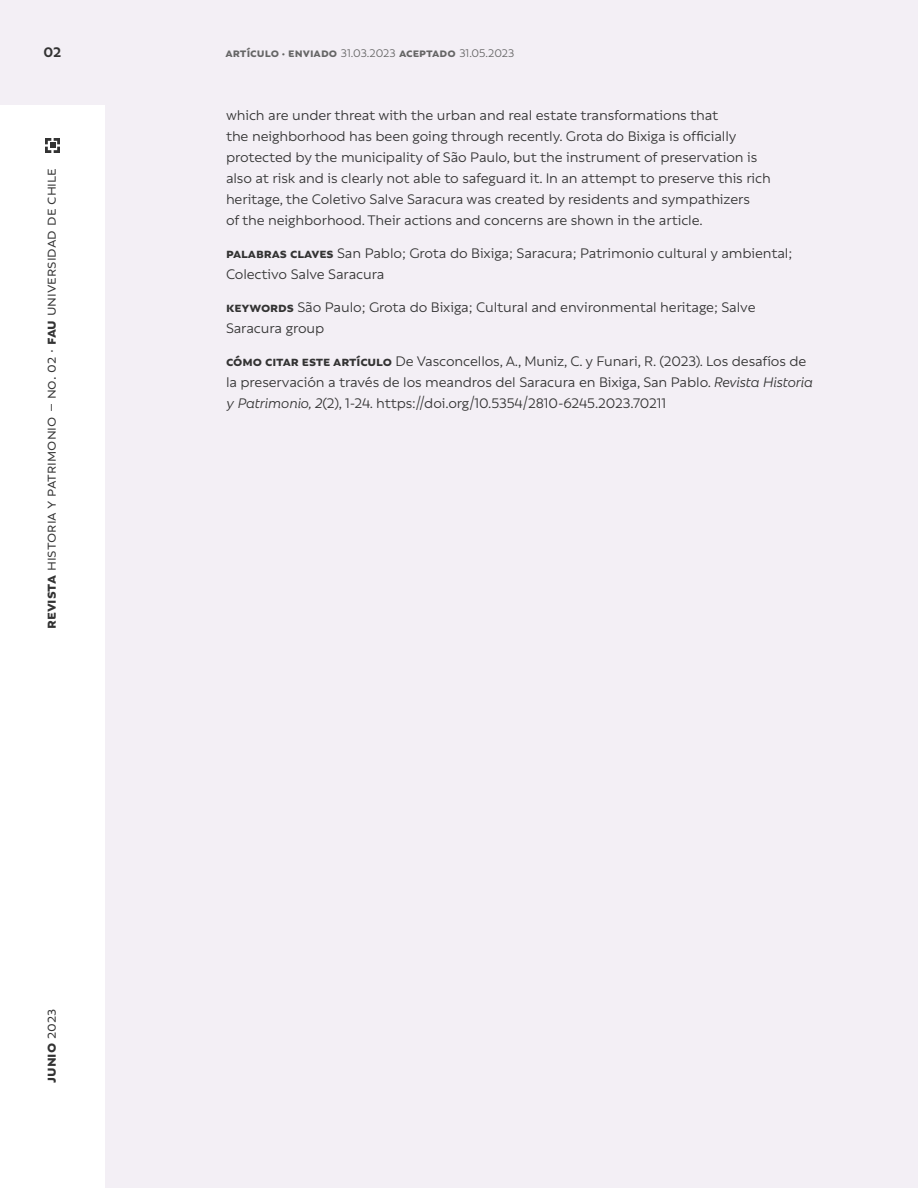
<style>
.page{position:relative;width:918px;height:1188px;background:#f3eff5}
.page>*{position:absolute;margin:0;border:0;box-sizing:border-box;transform-origin:0 0}
.t1{font:16.5px "Rebrand Txt";color:#333}
.t2{font:700 16.5px "Rebrand Txt";color:#333}
.t3{font:15px/21px "Rebrand Txt";letter-spacing:-.005em;color:#333}
.t4{font:700 15px "Rebrand Txt";color:#333}
.t5{font:700 13.5px "Rebrand Txt";color:#666}
.s1{font-family:"Rebrand Dis";font-weight:400;font-size:12px}
.s2{font-weight:700}
.s3{font-weight:400}
.s4{font-style:italic}
</style>
<div class="page">
<div style="left:0;top:105px;width:105px;height:1083px;background:#fff"></div>
<svg style="left:45px;top:138px;width:15px;height:15px"></svg>
<p class="t4" style="left:44px;top:43px;width:19px">02</p>
<p class="t5" style="left:225px;top:45px;width:290px">artículo · enviado <span class="s1">31.03.2023</span> aceptado <span class="s1">31.05.2023</span></p>
<p class="t1" style="left:42px;top:629px;width:463px;rotate:-90deg"><span class="s2">revista</span> historia y patrimonio – no. 02 · <span class="s2">fau</span> universidad de chile</p>
<p class="t2" style="left:41px;top:1083px;width:76px;rotate:-90deg">junio <span class="s3">2023</span></p>
<p class="t3" style="left:226px;top:105px;width:546px">which are under threat with the urban and real estate transformations that<br>the neighborhood has been going through recently. Grota do Bixiga is officially protected by the municipality of São Paulo, but the instrument of preservation is also at risk and is clearly not able to safeguard it. In an attempt to preserve this rich heritage, the Coletivo Salve Saracura was created by residents and sympathizers<br>of the neighborhood. Their actions and concerns are shown in the article.</p>
<p class="t3" style="left:226px;top:243px;width:568px"><span class="s2">palabras claves</span> San Pablo; Grota do Bixiga; Saracura; Patrimonio cultural y ambiental;<br>Colectivo Salve Saracura</p>
<p class="t3" style="left:226px;top:297px;width:531px"><span class="s2">keywords</span> São Paulo; Grota do Bixiga; Cultural and environmental heritage; Salve<br>Saracura group</p>
<p class="t3" style="left:226px;top:351px;width:589px"><span class="s2">cómo citar este artículo</span> De Vasconcellos, A., Muniz, C. y Funari, R. (2023). Los desafíos de la preservación a través de los meandros del Saracura en Bixiga, San Pablo. <span class="s4">Revista Historia y Patrimonio, 2</span>(2), 1-24. https://doi.org/10.5354/2810-6245.2023.70211</p>
</div>
